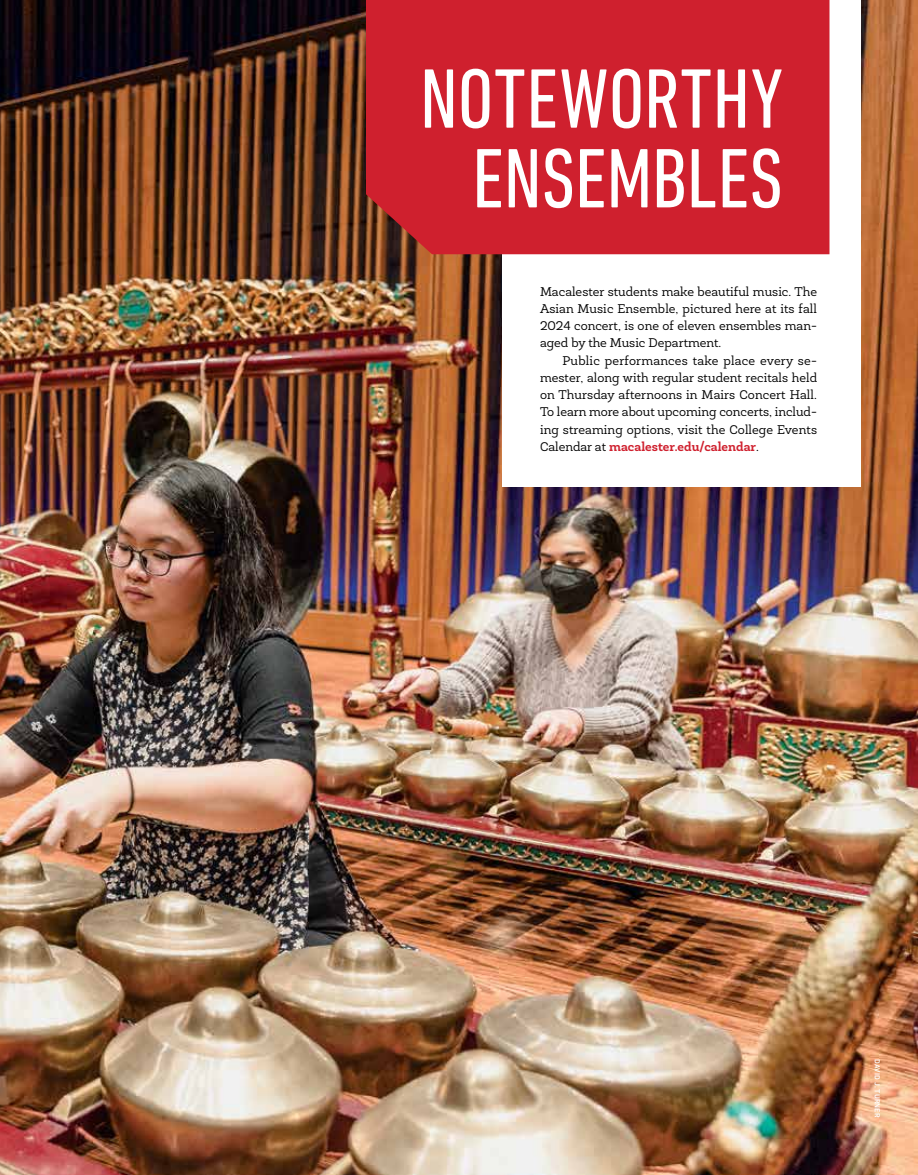
<style>
.page{position:relative;width:918px;height:1175px;background:#fff}
.page>*{position:absolute;margin:0;border:0;box-sizing:border-box;transform-origin:0 0}
.t1{font:condensed 85.65px/79.7px "DIN Next LT Pro";color:#fff;text-align:right}
.t2{font:12.75px/17.2px "Newslab";color:#000;text-align:justify}
.t3{font:500 7.5px "DIN Next LT Pro";letter-spacing:.02em;color:#fff}
.s1{font-weight:700;color:#cf202e}
</style>
<div class="page">
<img style="left:0;top:0;width:918px;height:1174px">
<div style="left:503px;top:0;width:358px;height:486px;background:#fff"></div>
<div style="left:366px;top:0;width:464px;height:254px;background:#cf202e"></div>
<h1 class="t1" style="left:420px;top:58px;width:365px">NOTEWORTHY<br>ENSEMBLES</h1>
<p class="t2" style="left:540px;top:283px;width:279px">Macalester students make beautiful music. The Asian Music Ensemble, pictured here at its fall 2024 concert, is one of eleven ensembles man&shy;aged by the Music Department.</p>
<p class="t2" style="left:540px;top:352px;width:279px;text-indent:23px">Public performances take place every se&shy;mester, along with regular student recitals held on Thursday afternoons in Mairs Concert Hall.<br>To learn more about upcoming concerts, includ&shy;ing streaming options, visit the College Events Calendar at <span class="s1">macalester.edu/calendar</span>.</p>
<p class="t3" style="left:882px;top:1059px;width:60px;rotate:90deg">DAVID J. TURNER</p>
</div>
